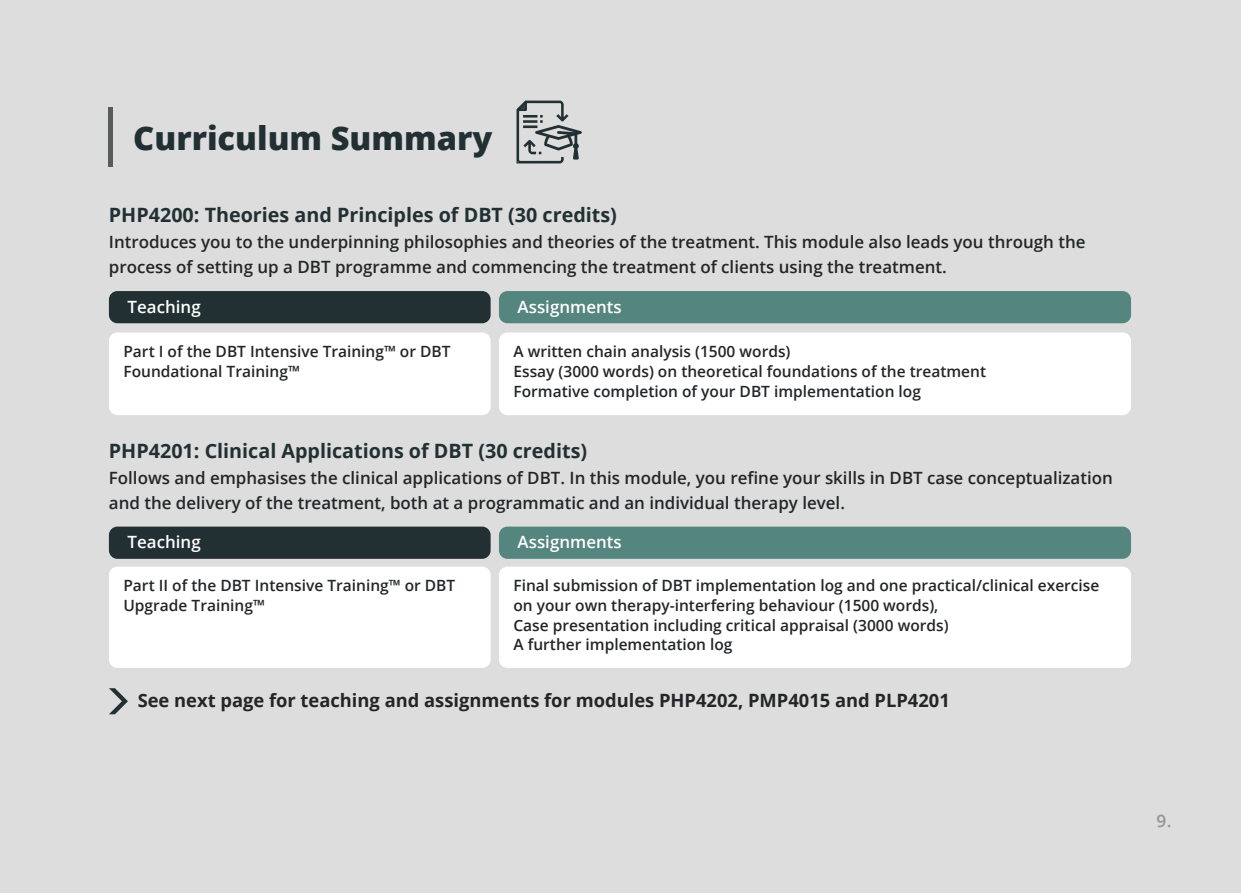
<style>
.page{position:relative;width:1241px;height:893px;background:#fff}
.page>*{position:absolute;margin:0;border:0;box-sizing:border-box;transform-origin:0 0}
.t1{font:800 32.73px "Open Sans";color:#223034}
.t2{font:700 19.78px "Open Sans";color:#223034}
.t3{font:700 18.38px "Open Sans";color:#222628}
.t4{font:600 17.15px "Open Sans";color:#939597}
.t5{font:600 16.97px/25.4px "Open Sans";color:#222628}
.t6{font:600 16.97px "Open Sans";color:#fff}
.t7{font:600 15.58px/19.8px "Open Sans";color:#222628}
</style>
<div class="page">
<div style="left:0;top:0;width:1240px;height:893px;background:#dcdddc"></div>
<div style="left:499px;top:527px;width:631px;height:32px;background:#54867f;border-radius:8px"></div>
<div style="left:499px;top:567px;width:631px;height:101px;background:#fff;border-radius:8px"></div>
<div style="left:109px;top:527px;width:381px;height:32px;background:#223034;border-radius:8px"></div>
<div style="left:109px;top:567px;width:381px;height:101px;background:#fff;border-radius:8px"></div>
<div style="left:499px;top:291px;width:631px;height:32px;background:#54867f;border-radius:8px"></div>
<div style="left:499px;top:332px;width:631px;height:83px;background:#fff;border-radius:8px"></div>
<div style="left:109px;top:291px;width:381px;height:32px;background:#223034;border-radius:8px"></div>
<div style="left:109px;top:332px;width:381px;height:83px;background:#fff;border-radius:8px"></div>
<hr style="left:108px;top:107px;width:4px;height:60px;background:#575b5c">
<svg style="left:516px;top:101px;width:65px;height:62px"></svg>
<svg style="left:109px;top:688px;width:19px;height:26px"></svg>
<h1 class="t1" style="left:133px;top:125px;width:360px">Curriculum Summary</h1>
<p class="t2" style="left:109px;top:207px;width:509px">PHP4200: Theories and Principles of DBT (30 credits)</p>
<p class="t5" style="left:109px;top:230px;width:978px">Introduces you to the underpinning philosophies and theories of the treatment. This module also leads you through the process of setting up a DBT programme and commencing the treatment of clients using the treatment.</p>
<p class="t6" style="left:128px;top:300px;width:75px">Teaching</p>
<p class="t7" style="left:123px;top:341px;width:328px">Part I of the DBT Intensive Training™ or DBT<br>Foundational Training™</p>
<p class="t6" style="left:517px;top:300px;width:106px">Assignments</p>
<p class="t7" style="left:513px;top:343px;width:474px">A written chain analysis (1500 words)<br>Essay (3000 words) on theoretical foundations of the treatment<br>Formative completion of your DBT implementation log</p>
<p class="t2" style="left:109px;top:443px;width:479px">PHP4201: Clinical Applications of DBT (30 credits)</p>
<p class="t5" style="left:109px;top:464px;width:1005px">Follows and emphasises the clinical applications of DBT. In this module, you refine your skills in DBT case conceptualization and the delivery of the treatment, both at a programmatic and an individual therapy level.</p>
<p class="t6" style="left:128px;top:535px;width:75px">Teaching</p>
<p class="t7" style="left:123px;top:575px;width:333px">Part II of the DBT Intensive Training™ or DBT<br>Upgrade Training™</p>
<p class="t6" style="left:517px;top:535px;width:106px">Assignments</p>
<p class="t7" style="left:513px;top:575px;width:587px">Final submission of DBT implementation log and one practical/clinical exercise on your own therapy-interfering behaviour (1500 words),<br>Case presentation including critical appraisal (3000 words)<br>A further implementation log</p>
<p class="t3" style="left:138px;top:693px;width:813px">See next page for teaching and assignments for modules PHP4202, PMP4015 and PLP4201</p>
<p class="t4" style="left:1156px;top:813px;width:16px">9.</p>
</div>
